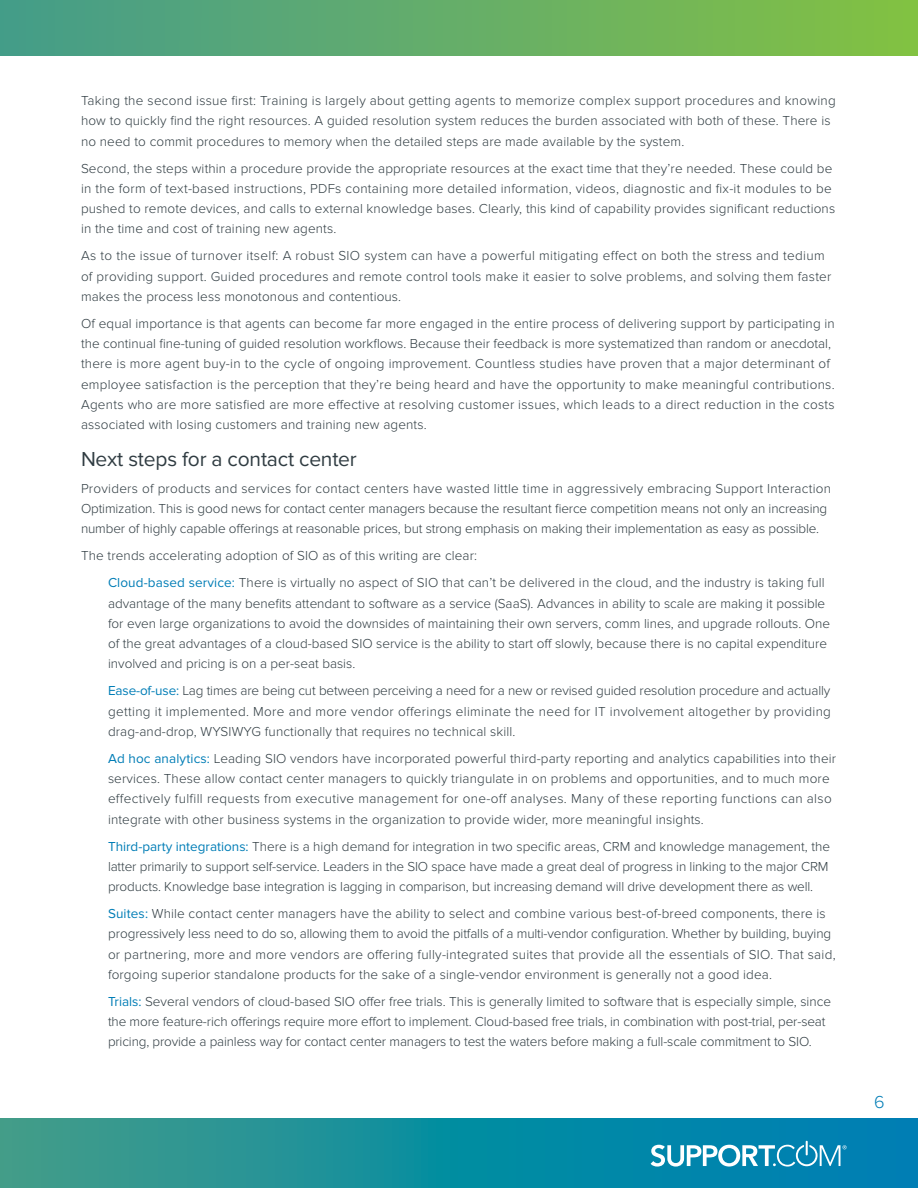
<style>
.page{position:relative;width:918px;height:1188px;background:#fff}
.page>*{position:absolute;margin:0;border:0;box-sizing:border-box;transform-origin:0 0}
.t1{font:21px "Proxima Nova";letter-spacing:-.01em;color:#303c42}
.t2{font:300 18px "Proxima Nova";color:#007db6}
.t3{font:300 13.5px/20.2px "Proxima Nova";letter-spacing:.01em;color:#303c42}
.t4{font:300 13.5px/20.2px "Proxima Nova";letter-spacing:-.01em;color:#303c42}
.s1{font-weight:400;color:#007db6}
</style>
<div class="page">
<div style="left:0;top:0;width:918px;height:55px;background:linear-gradient(to right,#459c8c,#84c143)"></div>
<svg style="left:0;top:1119px;width:918px;height:69px"></svg>
<svg style="left:651px;top:1141px;width:196px;height:26px"></svg>
<p class="t3" style="left:81px;top:91px;width:756px">Taking the second issue first: Training is largely about getting agents to memorize complex support procedures and knowing how to quickly find the right resources. A guided resolution system reduces the burden associated with both of these. There is no need to commit procedures to memory when the detailed steps are made available by the system.</p>
<p class="t3" style="left:81px;top:158px;width:756px">Second, the steps within a procedure provide the appropriate resources at the exact time that they’re needed. These could be in the form of text-based instructions, PDFs containing more detailed information, videos, diagnostic and fix-it modules to be pushed to remote devices, and calls to external knowledge bases. Clearly, this kind of capability provides significant reductions in the time and cost of training new agents.</p>
<p class="t3" style="left:81px;top:246px;width:752px">As to the issue of turnover itself: A robust SIO system can have a powerful mitigating effect on both the stress and tedium of providing support. Guided procedures and remote control tools make it easier to solve problems, and solving them faster makes the process less monotonous and contentious.</p>
<p class="t3" style="left:81px;top:313px;width:755px">Of equal importance is that agents can become far more engaged in the entire process of delivering support by participating in the continual fine-tuning of guided resolution workflows. Because their feedback is more systematized than random or anecdotal, there is more agent buy-in to the cycle of ongoing improvement. Countless studies have proven that a major determinant of employee satisfaction is the perception that they’re being heard and have the opportunity to make meaningful contributions.<br>Agents who are more satisfied are more effective at resolving customer issues, which leads to a direct reduction in the costs associated with losing customers and training new agents.</p>
<h1 class="t1" style="left:81px;top:447px;width:277px">Next steps for a contact center</h1>
<p class="t4" style="left:81px;top:478px;width:752px">Providers of products and services for contact centers have wasted little time in aggressively embracing Support Interaction<br>Optimization. This is good news for contact center managers because the resultant fierce competition means not only an increasing number of highly capable offerings at reasonable prices, but strong emphasis on making their implementation as easy as possible.</p>
<p class="t3" style="left:108px;top:543px;width:718px;line-height:27px;text-indent:-27px">The trends accelerating adoption of SIO as of this writing are clear:<br><span class="s1">Cloud-based service:</span> There is virtually no aspect of SIO that can’t be delivered in the cloud, and the industry is taking full</p>
<p class="t3" style="left:108px;top:593px;width:724px">advantage of the many benefits attendant to software as a service (SaaS). Advances in ability to scale are making it possible for even large organizations to avoid the downsides of maintaining their own servers, comm lines, and upgrade rollouts. One of the great advantages of a cloud-based SIO service is the ability to start off slowly, because there is no capital expenditure involved and pricing is on a per-seat basis.</p>
<p class="t3" style="left:108px;top:681px;width:724px;text-align:justify"><span class="s1">Ease-of-use:</span> Lag times are being cut between perceiving a need for a new or revised guided resolution procedure and actually getting it implemented. More and more vendor offerings eliminate the need for IT involvement altogether by providing drag-and-drop, WYSIWYG functionally that requires no technical skill.</p>
<p class="t3" style="left:108px;top:748px;width:730px"><span class="s1">Ad hoc analytics:</span> Leading SIO vendors have incorporated powerful third-party reporting and analytics capabilities into their services. These allow contact center managers to quickly triangulate in on problems and opportunities, and to much more effectively fulfill requests from executive management for one-off analyses. Many of these reporting functions can also integrate with other business systems in the organization to provide wider, more meaningful insights.</p>
<p class="t3" style="left:108px;top:836px;width:724px;text-align:justify"><span class="s1">Third-party integrations:</span> There is a high demand for integration in two specific areas, CRM and knowledge management, the latter primarily to support self-service. Leaders in the SIO space have made a great deal of progress in linking to the major CRM products. Knowledge base integration is lagging in comparison, but increasing demand will drive development there as well.</p>
<p class="t3" style="left:108px;top:904px;width:729px"><span class="s1">Suites:</span> While contact center managers have the ability to select and combine various best-of-breed components, there is progressively less need to do so, allowing them to avoid the pitfalls of a multi-vendor configuration. Whether by building, buying or partnering, more and more vendors are offering fully-integrated suites that provide all the essentials of SIO. That said, forgoing superior standalone products for the sake of a single-vendor environment is generally not a good idea.</p>
<p class="t4" style="left:108px;top:991px;width:725px"><span class="s1">Trials:</span> Several vendors of cloud-based SIO offer free trials. This is generally limited to software that is especially simple, since the more feature-rich offerings require more effort to implement. Cloud-based free trials, in combination with post-trial, per-seat pricing, provide a painless way for contact center managers to test the waters before making a full-scale commitment to SIO.</p>
<h2 class="t2" style="left:874px;top:1092px;width:12px">6</h2>
</div>
